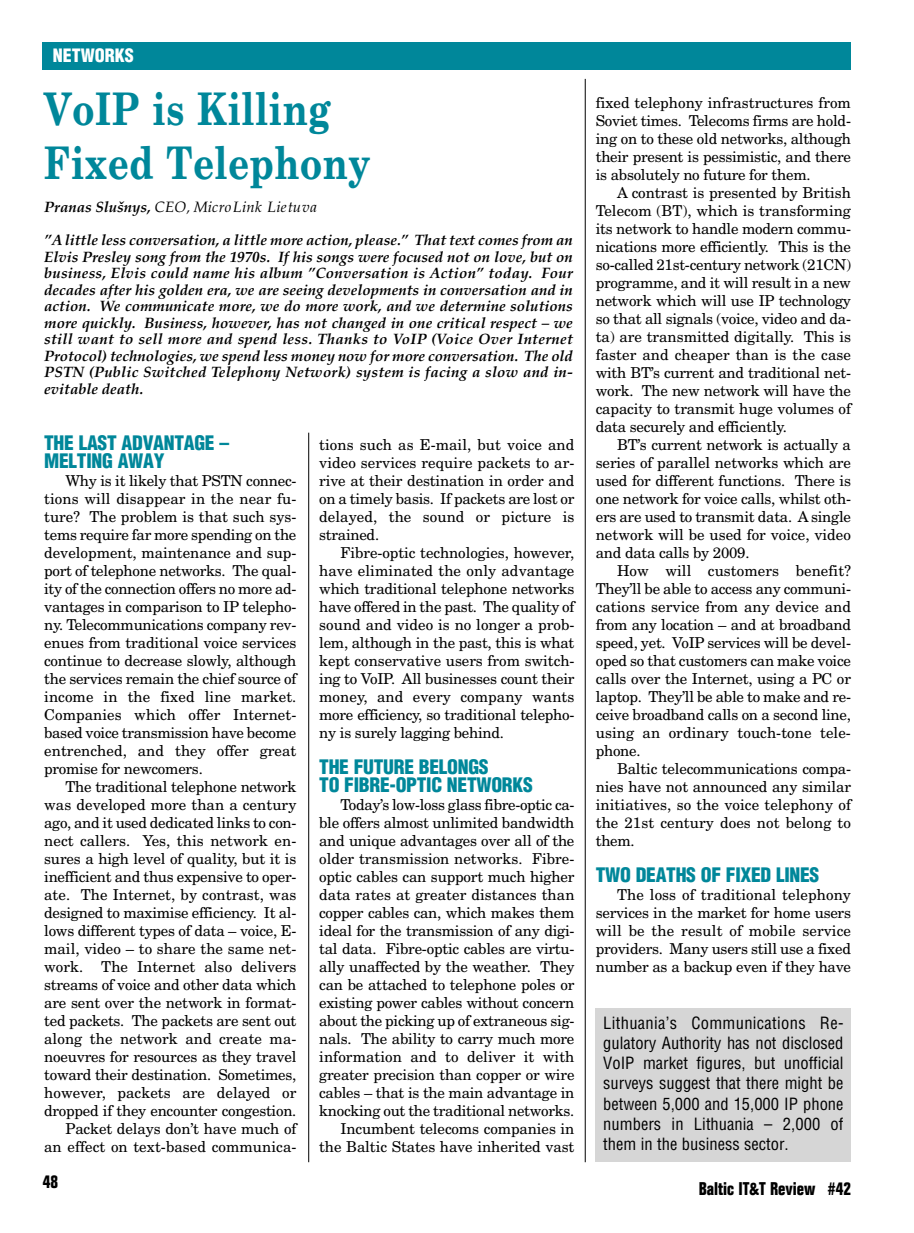
<style>
.page{position:relative;width:914px;height:1233px;background:#fff}
.page>*{position:absolute;margin:0;border:0;box-sizing:border-box;transform-origin:0 0}
.t1{font:700 45px/54px "La Century Neue";letter-spacing:.025em;color:#00879a;scale:.8 1}
.t2{font:900 19.5px/18px "Helvetica Condensed L";letter-spacing:-.015em;color:#00879a}
.t3{font:18px "Folio Bold Con";color:#000}
.t4{font:900 18px "Helvetica Condensed L";color:#fff}
.t5{font:16.5px/20.2px "Helvetica Condensed L";color:#000;text-align:justify}
.t6{font:15px/18px "La Century Neue";letter-spacing:-.015em;color:#000;text-align:justify}
.t7{font:italic 700 15px/16.5px "Balt Palatino";letter-spacing:.015em;color:#000;text-align:justify}
.t8{font:15px "Palatino Lat Ita";color:#000}
.s1{font-family:"Balt Palatino";font-weight:700;font-style:italic}
</style>
<div class="page">
<div style="left:43px;top:43px;width:808px;height:27px;background:#00879a"></div>
<hr style="left:308px;top:433px;width:1px;height:729px;background:#000">
<hr style="left:585px;top:79px;width:1px;height:1083px;background:#000">
<div style="left:595px;top:1008px;width:256px;height:154px;background:#d6d6d6"></div>
<p class="t4" style="left:53px;top:49px;width:83px">NETWORKS</p>
<h1 class="t1" style="left:44px;top:87px;width:409px">VoIP is Killing<br>Fixed Telephony</h1>
<p class="t8" style="left:44px;top:202px;width:275px"><span class="s1">Pranas Slu¯nys,</span> CEO, MicroLink Lietuva</p>
<p class="t7" style="left:44px;top:233px;width:530px">øA little less conversation, a little more action, please.ø That text comes from an Elvis Presley song from the 1970s. If his songs were focused not on love, but on business, Elvis could name his album øConversation is Actionø today. Four decades after his golden era, we are seeing developments in conversation and in action. We communicate more, we do more work, and we determine solutions more quickly. Business, however, has not changed in one critical respect ≠ we still want to sell more and spend less. Thanks to VoIP (Voice Over Internet Protocol) technologies, we spend less money now for more conversation. The old PSTN (Public Switched Telephony Network) system is facing a slow and in&shy;evitable death.</p>
<h2 class="t2" style="left:44px;top:435px;width:186px">THE LAST ADVANTAGE –<br>MELTING AWAY</h2>
<p class="t6" style="left:44px;top:473px;width:254px;text-indent:21px">Why is it likely that PSTN connec&shy;tions will disappear in the near fu&shy;ture? The problem is that such sys&shy;tems require far more spending on the development, maintenance and sup&shy;port of telephone networks. The qual&shy;ity of the connection offers no more ad&shy;vantages in comparison to IP telepho&shy;ny. Telecommunications company rev&shy;enues from traditional voice services continue to decrease slowly, although the services remain the chief source of income in the fixed line market.<br>Companies which offer Internet&shy;based voice transmission have become entrenched, and they offer great promise for newcomers.</p>
<p class="t6" style="left:44px;top:779px;width:254px;text-align:right">The traditional telephone network was developed more than a century ago, and it used dedicated links to con&shy;nect callers. Yes, this network en&shy;sures a high level of quality, but it is inefficient and thus expensive to oper&shy;ate. The Internet, by contrast, was designed to maximise efficiency. It al&shy;lows different types of data – voice, E&shy;mail, video – to share the same net&shy;work. The Internet also delivers streams of voice and other data which are sent over the network in format&shy;ted packets. The packets are sent out along the network and create ma&shy;noeuvres for resources as they travel toward their destination. Sometimes, however, packets are delayed or dropped if they encounter congestion.<br>Packet delays don’t have much of an effect on text-based communica-</p>
<p class="t3" style="left:43px;top:1175px;width:17px">48</p>
<p class="t6" style="left:319px;top:437px;width:257px">tions such as E-mail, but voice and video services require packets to ar&shy;rive at their destination in order and on a timely basis. If packets are lost or delayed, the sound or picture is strained.</p>
<p class="t6" style="left:319px;top:545px;width:257px;text-indent:21px">Fibre-optic technologies, however, have eliminated the only advantage which traditional telephone networks have offered in the past. The quality of sound and video is no longer a prob&shy;lem, although in the past, this is what kept conservative users from switch&shy;ing to VoIP. All businesses count their money, and every company wants more efficiency, so traditional telepho&shy;ny is surely lagging behind.</p>
<h2 class="t2" style="left:319px;top:759px;width:215px">THE FUTURE BELONGS<br>TO FIBRE-OPTIC NETWORKS</h2>
<p class="t6" style="left:319px;top:797px;width:257px;text-align:right">Today’s low-loss glass fibre-optic ca&shy;ble offers almost unlimited bandwidth and unique advantages over all of the older transmission networks. Fibre&shy;optic cables can support much higher data rates at greater distances than copper cables can, which makes them ideal for the transmission of any digi&shy;tal data. Fibre-optic cables are virtu&shy;ally unaffected by the weather. They can be attached to telephone poles or existing power cables without concern about the picking up of extraneous sig&shy;nals. The ability to carry much more information and to deliver it with greater precision than copper or wire cables – that is the main advantage in knocking out the traditional networks.<br>Incumbent telecoms companies in the Baltic States have inherited vast</p>
<p class="t6" style="left:595px;top:95px;width:257px">fixed telephony infrastructures from Soviet times. Telecoms firms are hold&shy;ing on to these old networks, although their present is pessimistic, and there is absolutely no future for them.</p>
<p class="t6" style="left:595px;top:185px;width:257px;text-indent:21px">A contrast is presented by British Telecom (BT), which is transforming its network to handle modern commu&shy;nications more efficiently. This is the so-called 21st-century network (21CN) programme, and it will result in a new network which will use IP technology so that all signals (voice, video and da&shy;ta) are transmitted digitally. This is faster and cheaper than is the case with BT’s current and traditional net&shy;work. The new network will have the capacity to transmit huge volumes of data securely and efficiently.</p>
<p class="t6" style="left:595px;top:437px;width:257px;text-indent:21px">BT’s current network is actually a series of parallel networks which are used for different functions. There is one network for voice calls, whilst oth&shy;ers are used to transmit data. A single network will be used for voice, video and data calls by 2009.</p>
<p class="t6" style="left:595px;top:563px;width:257px;text-indent:21px">How will customers benefit?<br>They’ll be able to access any communi&shy;cations service from any device and from any location – and at broadband speed, yet. VoIP services will be devel&shy;oped so that customers can make voice calls over the Internet, using a PC or laptop. They’ll be able to make and re&shy;ceive broadband calls on a second line, using an ordinary touch-tone tele&shy;phone.</p>
<p class="t6" style="left:595px;top:761px;width:257px;text-indent:21px">Baltic telecommunications compa&shy;nies have not announced any similar initiatives, so the voice telephony of the 21st century does not belong to them.</p>
<h2 class="t2" style="left:595px;top:867px;width:225px">TWO DEATHS OF FIXED LINES</h2>
<p class="t6" style="left:595px;top:887px;width:257px;text-indent:21px">The loss of traditional telephony services in the market for home users will be the result of mobile service providers. Many users still use a fixed number as a backup even if they have</p>
<p class="t5" style="left:603px;top:1016px;width:242px">Lithuania’s Communications Re&shy;gulatory Authority has not disclosed VoIP market figures, but unofficial surveys suggest that there might be between 5,000 and 15,000 IP phone numbers in Lithuania – 2,000 of them in the business sector.</p>
<p class="t3" style="left:699px;top:1183px;width:153px">Baltic IT&amp;T Review #42</p>
</div>
